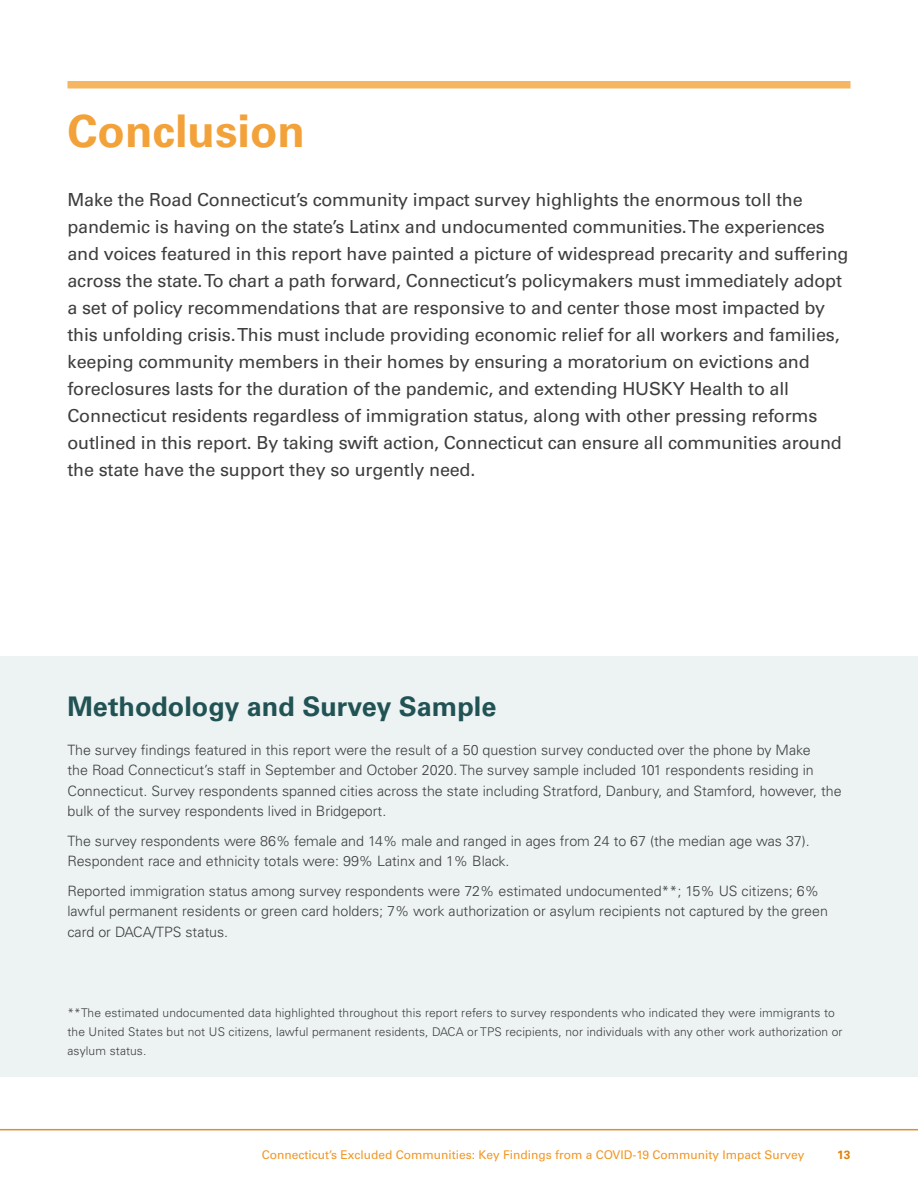
<style>
.page{position:relative;width:918px;height:1188px;background:#fff}
.page>*{position:absolute;margin:0;border:0;box-sizing:border-box;transform-origin:0 0}
.BOD_H1{font:700 45px "Univers LT Std";color:#f3a239}
.BOD_H2{font:700 27px "Univers LT Std";color:#215354}
.BOD_Larger_text{font:18px/27px "Univers LT Std";letter-spacing:-.01em;color:#3e3e3f}
.BOD_Main_text{font:300 14.25px/20.2px "Univers LT Std";color:#3e3e3f}
.BOD_Main_text-2{font:300 12px/18.8px "Univers LT Std";letter-spacing:.01em;color:#3e3e3f}
.t1{font:12px "Univers LT Std";color:#f29724}
.t2{font:700 12px "Univers LT Std";color:#e0810d}
</style>
<div class="page">
<hr style="left:0;top:1129px;width:918px;height:1px;background:#e38e25">
<div style="left:0;top:657px;width:918px;height:420px;background:#edf2f3"></div>
<div style="left:68px;top:81px;width:782px;height:7px;background:#f5b561"></div>
<p class="BOD_H1" style="left:68px;top:104px;width:239px">Conclusion</p>
<p class="BOD_Larger_text" style="left:68px;top:186px;width:783px">Make the Road Connecticut’s community impact survey highlights the enormous toll the pandemic is having on the state’s Latinx and undocumented communities. The experiences and voices featured in this report have painted a picture of widespread precarity and suffering across the state. To chart a path forward, Connecticut’s policymakers must immediately adopt a set of policy recommendations that are responsive to and center those most impacted by this unfolding crisis. This must include providing economic relief for all workers and families, keeping community members in their homes by ensuring a moratorium on evictions and foreclosures lasts for the duration of the pandemic, and extending HUSKY Health to all Connecticut residents regardless of immigration status, along with other pressing reforms outlined in this report. By taking swift action, Connecticut can ensure all communities around the state have the support they so urgently need.</p>
<p class="BOD_H2" style="left:68px;top:690px;width:430px">Methodology and Survey Sample</p>
<p class="BOD_Main_text" style="left:68px;top:740px;width:776px">The survey findings featured in this report were the result of a 50 question survey conducted over the phone by Make<br>the Road Connecticut’s staff in September and October 2020. The survey sample included 101 respondents residing in Connecticut. Survey respondents spanned cities across the state including Stratford, Danbury, and Stamford, however, the bulk of the survey respondents lived in Bridgeport.</p>
<p class="BOD_Main_text" style="left:68px;top:831px;width:744px">The survey respondents were 86% female and 14% male and ranged in ages from 24 to 67 (the median age was 37).<br>Respondent race and ethnicity totals were: 99% Latinx and 1% Black.</p>
<p class="BOD_Main_text" style="left:68px;top:881px;width:762px">Reported immigration status among survey respondents were 72% estimated undocumented**; 15% US citizens; 6% lawful permanent residents or green card holders; 7% work authorization or asylum recipients not captured by the green card or DACA/TPS status.</p>
<p class="BOD_Main_text-2" style="left:68px;top:1004px;width:777px">**The estimated undocumented data highlighted throughout this report refers to survey respondents who indicated they were immigrants to the United States but not US citizens, lawful permanent residents, DACA or TPS recipients, nor individuals with any other work authorization or asylum status.</p>
<p class="t1" style="left:262px;top:1148px;width:544px">Connecticut’s Excluded Communities: Key Findings from a COVID-19 Community Impact Survey</p>
<p class="t2" style="left:837px;top:1148px;width:15px">13</p>
</div>
